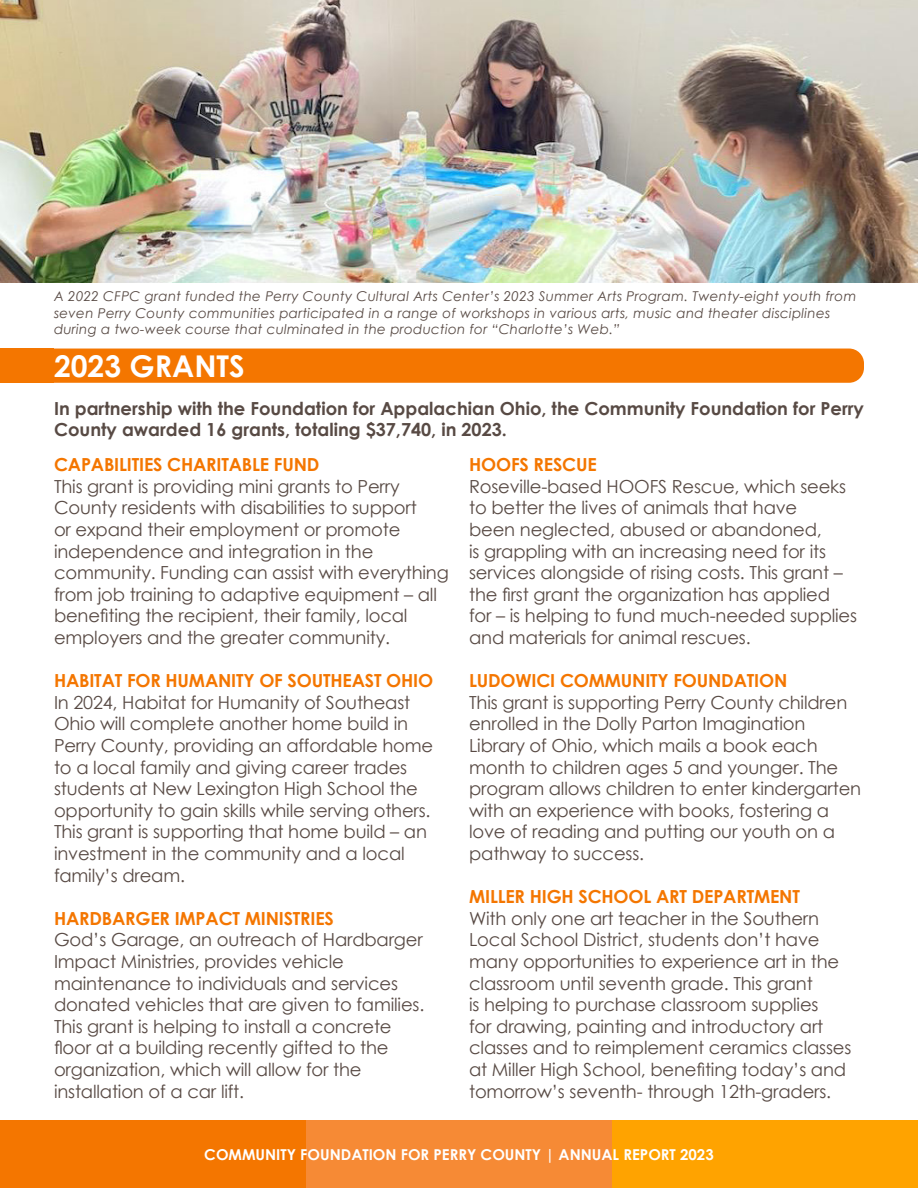
<style>
.page{position:relative;width:918px;height:1188px;background:#fff}
.page>*{position:absolute;margin:0;border:0;box-sizing:border-box;transform-origin:0 0}
.t1{font:700 30px "Century Gothic";color:#fff}
.t2{font:18px/21.6px "Century Gothic";letter-spacing:-.01em;color:#584a44}
.t3{font:700 18px "Century Gothic";letter-spacing:-.01em;color:#f47600}
.t4{font:700 18px/21.6px "Century Gothic";color:#584a44}
.t5{font:700 15px "Century Gothic";color:#fff}
.t6{font:italic 13.5px/16.2px "Century Gothic";letter-spacing:.02em;color:#584a44}
</style>
<div class="page">
<div style="left:0;top:1120px;width:306px;height:68px;background:#f47600"></div>
<div style="left:306px;top:1120px;width:306px;height:68px;background:#f68a35"></div>
<div style="left:612px;top:1120px;width:306px;height:68px;background:#ffa300"></div>
<div style="left:0;top:349px;width:864px;height:34px;background:#f47600;border-radius:15px"></div>
<div style="left:0;top:349px;width:54px;height:34px;background:#f47600"></div>
<img style="left:0;top:0;width:918px;height:282px">
<p class="t6" style="left:54px;top:288px;width:804px">A 2022 CFPC grant funded the Perry County Cultural Arts Center’s 2023 Summer Arts Program. Twenty-eight youth from seven Perry County communities participated in a range of workshops in various arts, music and theater disciplines during a two-week course that culminated in the production for “Charlotte’s Web.”</p>
<p class="t1" style="left:54px;top:343px;width:192px">2023 GRANTS</p>
<p class="t4" style="left:54px;top:397px;width:812px">In partnership with the Foundation for Appalachian Ohio, the Community Foundation for Perry<br>County awarded 16 grants, totaling $37,740, in 2023.</p>
<p class="t3" style="left:54px;top:451px;width:267px">CAPABILITIES CHARITABLE FUND</p>
<p class="t2" style="left:54px;top:475px;width:396px">This grant is providing mini grants to Perry County residents with disabilities to support<br>or expand their employment or promote independence and integration in the community. Funding can assist with everything from job training to adaptive equipment – all benefiting the recipient, their family, local employers and the greater community.</p>
<p class="t3" style="left:54px;top:667px;width:381px">HABITAT FOR HUMANITY OF SOUTHEAST OHIO</p>
<p class="t2" style="left:54px;top:691px;width:381px">In 2024, Habitat for Humanity of Southeast Ohio will complete another home build in Perry County, providing an affordable home to a local family and giving career trades students at New Lexington High School the opportunity to gain skills while serving others.<br>This grant is supporting that home build – an investment in the community and a local family’s dream.</p>
<p class="t3" style="left:54px;top:905px;width:281px">HARDBARGER IMPACT MINISTRIES</p>
<p class="t2" style="left:54px;top:929px;width:372px">God’s Garage, an outreach of Hardbarger Impact Ministries, provides vehicle maintenance to individuals and services donated vehicles that are given to families.<br>This grant is helping to install a concrete floor at a building recently gifted to the organization, which will allow for the installation of a car lift.</p>
<p class="t3" style="left:469px;top:451px;width:129px">HOOFS RESCUE</p>
<p class="t2" style="left:469px;top:475px;width:390px">Roseville-based HOOFS Rescue, which seeks to better the lives of animals that have<br>been neglected, abused or abandoned,<br>is grappling with an increasing need for its services alongside of rising costs. This grant – the first grant the organization has applied for – is helping to fund much-needed supplies and materials for animal rescues.</p>
<p class="t3" style="left:469px;top:667px;width:320px">LUDOWICI COMMUNITY FOUNDATION</p>
<p class="t2" style="left:469px;top:691px;width:394px">This grant is supporting Perry County children enrolled in the Dolly Parton Imagination Library of Ohio, which mails a book each month to children ages 5 and younger. The program allows children to enter kindergarten with an experience with books, fostering a love of reading and putting our youth on a pathway to success.</p>
<p class="t3" style="left:469px;top:883px;width:332px">MILLER HIGH SCHOOL ART DEPARTMENT</p>
<p class="t2" style="left:469px;top:907px;width:384px">With only one art teacher in the Southern Local School District, students don’t have many opportunities to experience art in the classroom until seventh grade. This grant<br>is helping to purchase classroom supplies<br>for drawing, painting and introductory art classes and to reimplement ceramics classes at Miller High School, benefiting today’s and tomorrow’s seventh- through 12th-graders.</p>
<p class="t5" style="left:204px;top:1143px;width:511px">COMMUNITY FOUNDATION FOR PERRY COUNTY | ANNUAL REPORT 2023</p>
</div>
